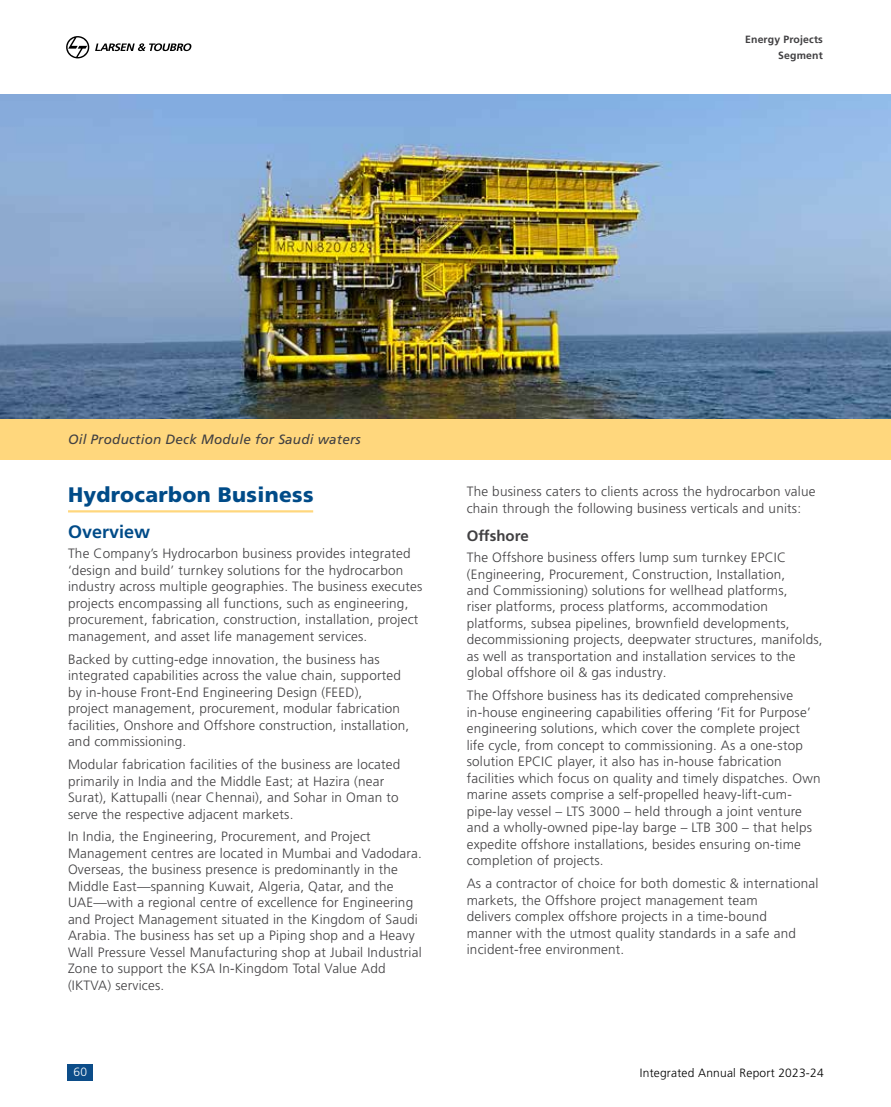
<style>
.page{position:relative;width:891px;height:1107px;background:#fff}
.page>*{position:absolute;margin:0;border:0;box-sizing:border-box;transform-origin:0 0}
.t1{font:900 21px "Frutiger LT Pro";letter-spacing:.015em;color:#004b88}
.t2{font:700 18px "Frutiger LT Pro";color:#004b88}
.t3{font:700 15px "Frutiger LT Pro";color:#414042}
.t4{font:300 13.5px/16.5px "Frutiger LT Pro";letter-spacing:.015em;color:#414042}
.t5{font:italic 13.5px "Frutiger LT Pro";letter-spacing:.015em;color:#414042}
.t6{font:300 12px "Frutiger LT Pro";letter-spacing:.015em;color:#000}
.t7{font:300 12px "Frutiger LT Pro";color:#fff}
.t8{font:700 10.5px/16.5px "Frutiger LT Pro";letter-spacing:.015em;color:#414042;text-align:right}
</style>
<div class="page">
<div style="left:0;top:419px;width:891px;height:41px;background:#ffd77d"></div>
<svg style="left:66px;top:36px;width:23px;height:22px"></svg>
<svg style="left:95px;top:43px;width:96px;height:8px"></svg>
<div style="left:68px;top:1064px;width:25px;height:16px;background:#0c4d89"></div>
<hr style="left:68px;top:510px;width:245px;height:3px;background:#ffd77d">
<img style="left:0;top:94px;width:891px;height:325px">
<p class="t8" style="left:745px;top:31px;width:79px">Energy Projects<br>Segment</p>
<p class="t5" style="left:68px;top:431px;width:294px">Oil Production Deck Module for Saudi waters</p>
<h1 class="t1" style="left:68px;top:482px;width:247px">Hydrocarbon Business</h1>
<h2 class="t2" style="left:68px;top:521px;width:84px">Overview</h2>
<p class="t4" style="left:68px;top:546px;width:356px">The Company’s Hydrocarbon business provides integrated ‘design and build’ turnkey solutions for the hydrocarbon industry across multiple geographies. The business executes projects encompassing all functions, such as engineering, procurement, fabrication, construction, installation, project management, and asset life management services.</p>
<p class="t4" style="left:68px;top:651px;width:343px">Backed by cutting-edge innovation, the business has integrated capabilities across the value chain, supported by in-house Front-End Engineering Design (FEED),<br>project management, procurement, modular fabrication facilities, Onshore and Offshore construction, installation, and commissioning.</p>
<p class="t4" style="left:68px;top:756px;width:334px">Modular fabrication facilities of the business are located primarily in India and the Middle East; at Hazira (near Surat), Kattupalli (near Chennai), and Sohar in Oman to serve the respective adjacent markets.</p>
<p class="t4" style="left:68px;top:829px;width:355px">In India, the Engineering, Procurement, and Project Management centres are located in Mumbai and Vadodara.<br>Overseas, the business presence is predominantly in the Middle East—spanning Kuwait, Algeria, Qatar, and the UAE—with a regional centre of excellence for Engineering and Project Management situated in the Kingdom of Saudi Arabia. The business has set up a Piping shop and a Heavy Wall Pressure Vessel Manufacturing shop at Jubail Industrial Zone to support the KSA In-Kingdom Total Value Add (IKTVA) services.</p>
<p class="t4" style="left:467px;top:483px;width:350px">The business caters to clients across the hydrocarbon value chain through the following business verticals and units:</p>
<p class="t3" style="left:467px;top:527px;width:63px">Offshore</p>
<p class="t4" style="left:467px;top:549px;width:357px">The Offshore business offers lump sum turnkey EPCIC (Engineering, Procurement, Construction, Installation,<br>and Commissioning) solutions for wellhead platforms,<br>riser platforms, process platforms, accommodation platforms, subsea pipelines, brownfield developments, decommissioning projects, deepwater structures, manifolds, as well as transportation and installation services to the global offshore oil &amp; gas industry.</p>
<p class="t4" style="left:467px;top:688px;width:355px">The Offshore business has its dedicated comprehensive in-house engineering capabilities offering ‘Fit for Purpose’ engineering solutions, which cover the complete project life cycle, from concept to commissioning. As a one-stop solution EPCIC player, it also has in-house fabrication facilities which focus on quality and timely dispatches. Own marine assets comprise a self-propelled heavy-lift-cum&shy;pipe-lay vessel – LTS 3000 – held through a joint venture and a wholly-owned pipe-lay barge – LTB 300 – that helps expedite offshore installations, besides ensuring on-time completion of projects.</p>
<p class="t4" style="left:467px;top:875px;width:353px">As a contractor of choice for both domestic &amp; international markets, the Offshore project management team<br>delivers complex offshore projects in a time-bound<br>manner with the utmost quality standards in a safe and incident-free environment.</p>
<p class="t7" style="left:74px;top:1065px;width:15px">60</p>
<p class="t6" style="left:640px;top:1066px;width:185px">Integrated Annual Report 2023-24</p>
</div>
